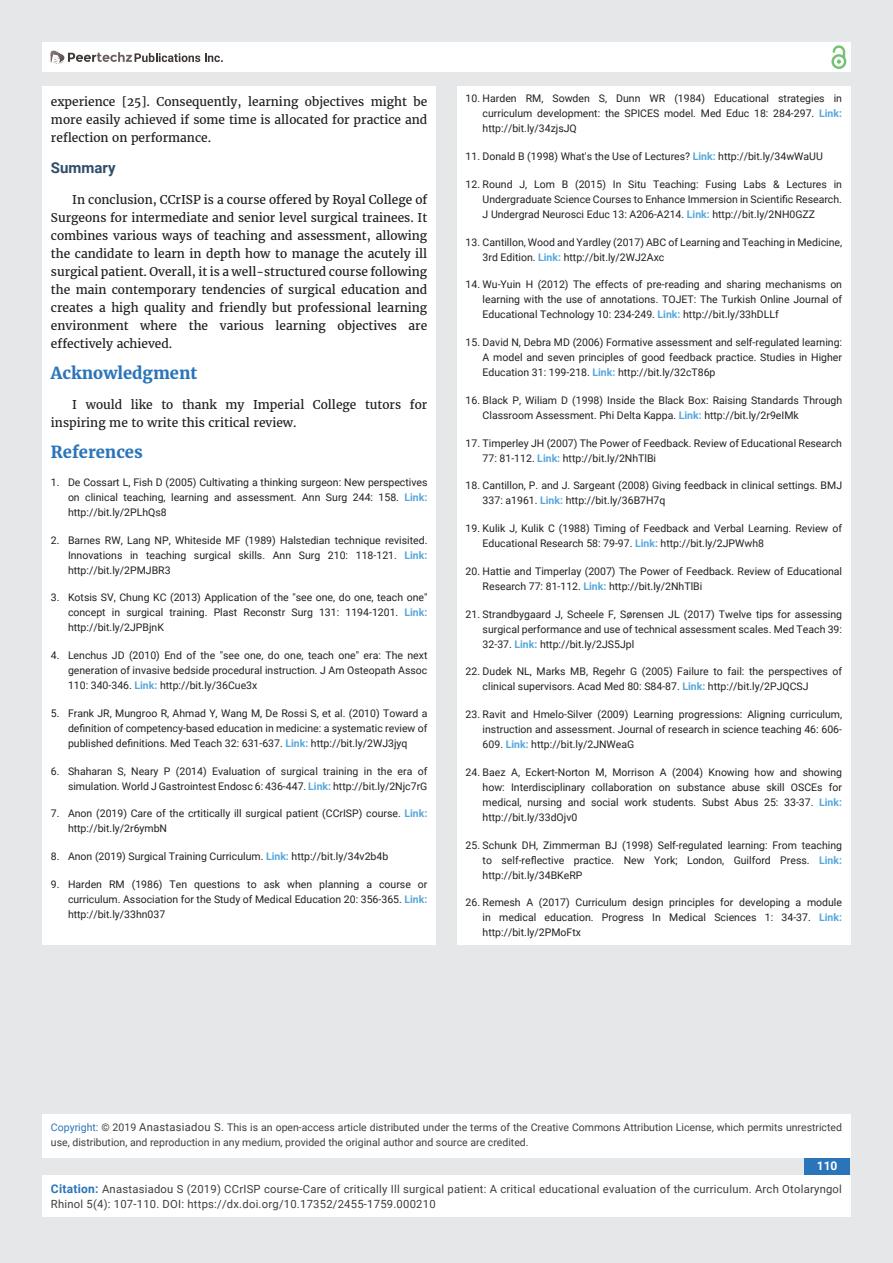
<style>
.page{position:relative;width:893px;height:1263px;background:#e6e7e9}
.page>*{position:absolute;margin:0;border:0;box-sizing:border-box;transform-origin:0 0}
.t1{font:700 16.5px "Merriweather";color:#2a75ba}
.t2{font:700 15px "Roboto";color:#2f4d6a}
.t3{font:12px/18px "Merriweather";color:#231f20;text-align:justify}
.t4{font:700 12px "Roboto";color:#fff}
.t5{font:11.25px/15px "Roboto";letter-spacing:.02em;color:#3e3e3f}
.t6{font:10.5px/15px "Roboto";color:#231f20;text-align:justify}
.t7{font:10.5px/15px "Roboto";color:#3e3e3f}
.s1{font-weight:700;color:#56a7dc}
.s2{color:#2a75ba}
.s3{font-size:11.25px}
.s4{font-weight:700;font-size:12px;color:#2a75ba}
</style>
<div class="page">
<div style="left:42px;top:43px;width:808px;height:29px;background:#fff"></div>
<div style="left:831px;top:54px;width:15px;height:15px;border:2px solid #72c272;border-radius:50%"></div>
<svg style="left:831px;top:45px;width:15px;height:19px"></svg>
<div style="left:804px;top:1157px;width:46px;height:43px;background:#2a75ba"></div>
<svg style="left:49px;top:50px;width:174px;height:14px"></svg>
<div style="left:42px;top:1176px;width:808px;height:41px;background:#fff"></div>
<div style="left:42px;top:1114px;width:808px;height:44px;background:#fff"></div>
<div style="left:42px;top:86px;width:394px;height:859px;background:#fff"></div>
<div style="left:457px;top:86px;width:393px;height:859px;background:#fff"></div>
<p class="t3" style="left:51px;top:93px;width:378px">experience [25]. Consequently, learning objectives might be more easily achieved if some time is allocated for practice and reflection on performance.</p>
<h2 class="t2" style="left:51px;top:159px;width:66px">Summary</h2>
<p class="t3" style="left:51px;top:190px;width:378px;text-indent:21px">In conclusion, CCrISP is a course offered by Royal College of Surgeons for intermediate and senior level surgical trainees. It combines various ways of teaching and assessment, allowing the candidate to learn in depth how to manage the acutely ill surgical patient. Overall, it is a well-structured course following the main contemporary tendencies of surgical education and creates a high quality and friendly but professional learning environment where the various learning objectives are effectively achieved.</p>
<h1 class="t1" style="left:51px;top:362px;width:148px">Acknowledgment</h1>
<p class="t3" style="left:51px;top:396px;width:378px;text-indent:21px">I would like to thank my Imperial College tutors for inspiring me to write this critical review.</p>
<h1 class="t1" style="left:51px;top:442px;width:93px">References</h1>
<p class="t6" style="left:68px;top:475px;width:361px;text-indent:-17px">1. De Cossart L, Fish D (2005) Cultivating a thinking surgeon: New perspectives on clinical teaching, learning and assessment. Ann Surg 244: 158. <span class="s1">Link: </span>http://bit.ly/2PLhQs8</p>
<p class="t6" style="left:68px;top:532px;width:361px;text-indent:-17px">2. Barnes RW, Lang NP, Whiteside MF (1989) Halstedian technique revisited.<br>Innovations in teaching surgical skills. Ann Surg 210: 118-121. <span class="s1">Link: </span>http://bit.ly/2PMJBR3</p>
<p class="t6" style="left:68px;top:590px;width:361px;text-indent:-17px">3. Kotsis SV, Chung KC (2013) Application of the "see one, do one, teach one" concept in surgical training. Plast Reconstr Surg 131: 1194-1201. <span class="s1">Link: </span>http://bit.ly/2JPBjnK</p>
<p class="t6" style="left:68px;top:648px;width:361px;text-indent:-17px">4. Lenchus JD (2010) End of the "see one, do one, teach one" era: The next generation of invasive bedside procedural instruction. J Am Osteopath Assoc 110: 340-346. <span class="s1">Link:</span> http://bit.ly/36Cue3x</p>
<p class="t6" style="left:68px;top:706px;width:361px;text-indent:-17px">5. Frank JR, Mungroo R, Ahmad Y, Wang M, De Rossi S, et al. (2010) Toward a definition of competency-based education in medicine: a systematic review of published definitions. Med Teach 32: 631-637. <span class="s1">Link:</span> http://bit.ly/2WJ3jyq</p>
<p class="t6" style="left:51px;top:763px;width:378px;text-align:right">6. Shaharan S, Neary P (2014) Evaluation of surgical training in the era of simulation. World J Gastrointest Endosc 6: 436-447. <span class="s1">Link:</span> http://bit.ly/2Njc7rG</p>
<p class="t6" style="left:68px;top:806px;width:361px;text-indent:-17px">7. Anon (2019) Care of the crtitically ill surgical patient (CCrISP) course. <span class="s1">Link: </span>http://bit.ly/2r6ymbN</p>
<p class="t6" style="left:51px;top:849px;width:339px">8. Anon (2019) Surgical Training Curriculum. <span class="s1">Link:</span> http://bit.ly/34v2b4b</p>
<p class="t6" style="left:68px;top:877px;width:361px;text-indent:-17px">9. Harden RM (1986) Ten questions to ask when planning a course or curriculum. Association for the Study of Medical Education 20: 356-365. <span class="s1">Link: </span>http://bit.ly/33hn037</p>
<p class="t6" style="left:483px;top:91px;width:361px;text-indent:-17px">10. Harden RM, Sowden S, Dunn WR (1984) Educational strategies in curriculum development: the SPICES model. Med Educ 18: 284-297. <span class="s1">Link: </span>http://bit.ly/34zjsJQ</p>
<p class="t6" style="left:466px;top:149px;width:359px">11. Donald B (1998) What's the Use of Lectures? <span class="s1">Link:</span> http://bit.ly/34wWaUU</p>
<p class="t6" style="left:483px;top:177px;width:361px;text-indent:-17px">12. Round J, Lom B (2015) In Situ Teaching: Fusing Labs &amp; Lectures in Undergraduate Science Courses to Enhance Immersion in Scientific Research.<br>J Undergrad Neurosci Educ 13: A206-A214. <span class="s1">Link:</span> http://bit.ly/2NH0GZZ</p>
<p class="t6" style="left:483px;top:235px;width:361px;text-indent:-17px">13. Cantillon, Wood and Yardley (2017) ABC of Learning and Teaching in Medicine,<br>3rd Edition. <span class="s1">Link:</span> http://bit.ly/2WJ2Axc</p>
<p class="t6" style="left:483px;top:277px;width:361px;text-indent:-17px">14. Wu-Yuin H (2012) The effects of pre-reading and sharing mechanisms on learning with the use of annotations. TOJET: The Turkish Online Journal of Educational Technology 10: 234-249. <span class="s1">Link:</span> http://bit.ly/33hDLLf</p>
<p class="t6" style="left:483px;top:335px;width:361px;text-indent:-17px">15. David N, Debra MD (2006) Formative assessment and self-regulated learning:<br>A model and seven principles of good feedback practice. Studies in Higher Education 31: 199-218. <span class="s1">Link:</span> http://bit.ly/32cT86p</p>
<p class="t6" style="left:483px;top:393px;width:361px;text-indent:-17px">16. Black P, Wiliam D (1998) Inside the Black Box: Raising Standards Through<br>Classroom Assessment. Phi Delta Kappa. <span class="s1">Link:</span> http://bit.ly/2r9eIMk</p>
<p class="t6" style="left:483px;top:436px;width:361px;text-indent:-17px">17. Timperley JH (2007) The Power of Feedback. Review of Educational Research<br>77: 81-112. <span class="s1">Link:</span> http://bit.ly/2NhTlBi</p>
<p class="t6" style="left:483px;top:478px;width:361px;text-indent:-17px">18. Cantillon, P. and J. Sargeant (2008) Giving feedback in clinical settings. BMJ<br>337: a1961. <span class="s1">Link:</span> http://bit.ly/36B7H7q</p>
<p class="t6" style="left:483px;top:521px;width:361px;text-indent:-17px">19. Kulik J, Kulik C (1988) Timing of Feedback and Verbal Learning. Review of<br>Educational Research 58: 79-97. <span class="s1">Link:</span> http://bit.ly/2JPWwh8</p>
<p class="t6" style="left:483px;top:564px;width:361px;text-indent:-17px">20. Hattie and Timperlay (2007) The Power of Feedback. Review of Educational<br>Research 77: 81-112. <span class="s1">Link:</span> http://bit.ly/2NhTlBi</p>
<p class="t6" style="left:483px;top:607px;width:361px;text-indent:-17px">21. Strandbygaard J, Scheele F, Sørensen JL (2017) Twelve tips for assessing surgical performance and use of technical assessment scales. Med Teach 39:<br>32-37. <span class="s1">Link:</span> http://bit.ly/2JS5Jpl</p>
<p class="t6" style="left:483px;top:664px;width:361px;text-indent:-17px">22. Dudek NL, Marks MB, Regehr G (2005) Failure to fail: the perspectives of clinical supervisors. Acad Med 80: S84-87. <span class="s1">Link:</span> http://bit.ly/2PJQCSJ</p>
<p class="t6" style="left:483px;top:707px;width:361px;text-indent:-17px">23. Ravit and Hmelo-Silver (2009) Learning progressions: Aligning curriculum, instruction and assessment. Journal of research in science teaching 46: 606- 609. <span class="s1">Link:</span> http://bit.ly/2JNWeaG</p>
<p class="t6" style="left:483px;top:765px;width:361px;text-indent:-17px">24. Baez A, Eckert-Norton M, Morrison A (2004) Knowing how and showing how: Interdisciplinary collaboration on substance abuse skill OSCEs for medical, nursing and social work students. Subst Abus 25: 33-37. <span class="s1">Link: </span>http://bit.ly/33dOjv0</p>
<p class="t6" style="left:483px;top:838px;width:361px;text-indent:-17px">25. Schunk DH, Zimmerman BJ (1998) Self-regulated learning: From teaching to self-reflective practice. New York; London, Guilford Press. <span class="s1">Link: </span>http://bit.ly/34BKeRP</p>
<p class="t6" style="left:483px;top:895px;width:361px;text-indent:-17px">26. Remesh A (2017) Curriculum design principles for developing a module in medical education. Progress In Medical Sciences 1: 34-37. <span class="s1">Link: </span>http://bit.ly/2PMoFtx</p>
<p class="t7" style="left:51px;top:1120px;width:792px"><span class="s2">Copyright:</span> © 2019 <span class="s3">Anastasiadou S.</span> This is an open-access article distributed under the terms of the Creative Commons Attribution License, which permits unrestricted use, distribution, and reproduction in any medium, provided the original author and source are credited.</p>
<p class="t4" style="left:817px;top:1158px;width:22px">110</p>
<p class="t5" style="left:51px;top:1182px;width:792px"><span class="s4">Citation:</span> Anastasiadou S (2019) CCrISP course-Care of critically Ill surgical patient: A critical educational evaluation of the curriculum. Arch Otolaryngol<br>Rhinol 5(4): 107-110. DOI: https://dx.doi.org/10.17352/2455-1759.000210</p>
</div>
